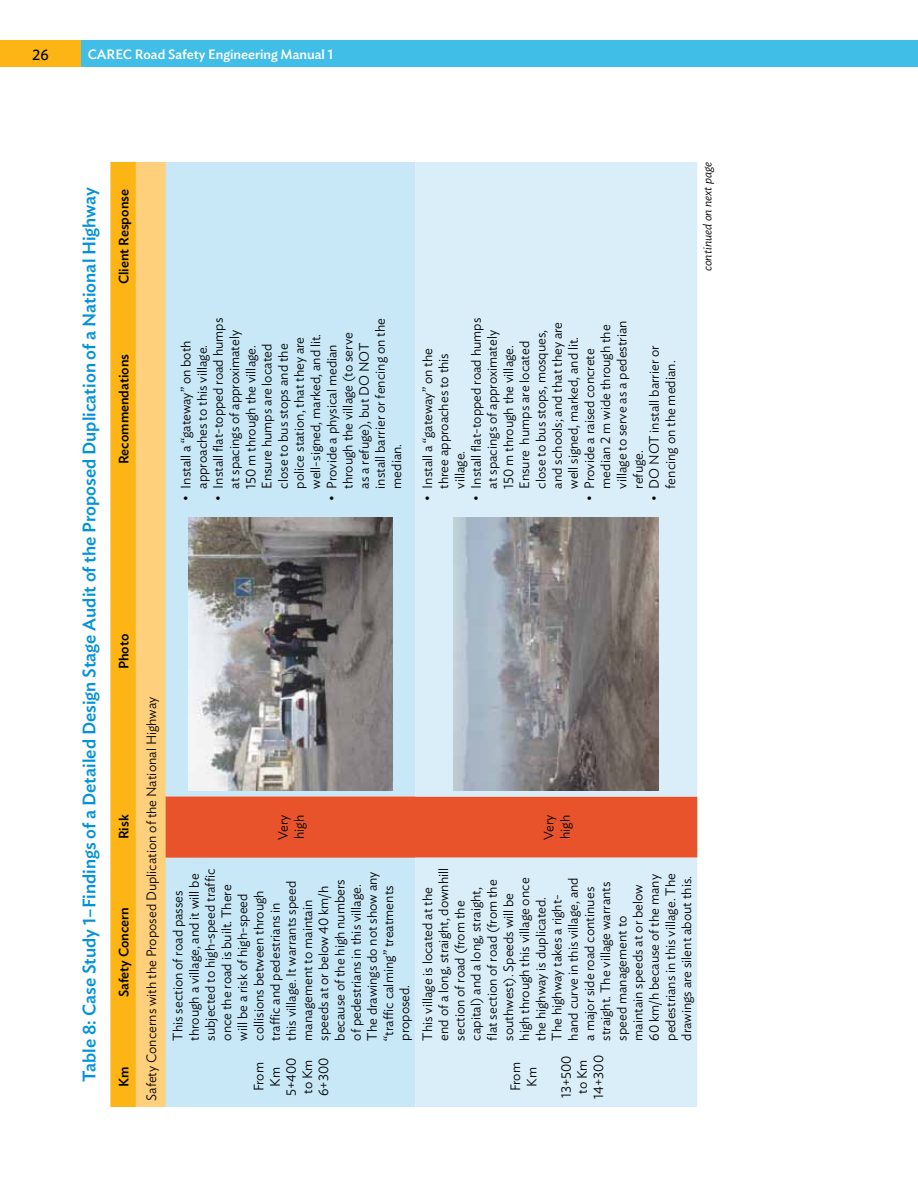
<style>
.page{position:relative;width:918px;height:1188px;background:#fff}
.page>*{position:absolute;margin:0;border:0;box-sizing:border-box;transform-origin:0 0}
.t1{font:500 18px "Ideal Sans";color:#0093d8}
.t2{font:15px "Ideal Sans";color:#000}
.t3{font:300 13.5px/16.2px "Ideal Sans";color:#000}
.t4{font:500 13.5px "Ideal Sans";color:#000}
.t5{font:500 13.5px "Ideal Sans";color:#fff}
.t6{font:italic 300 12px "Ideal Sans";color:#000}
</style>
<div class="page">
<div style="left:0;top:40px;width:81px;height:28px;background:#fcb515"></div>
<div style="left:81px;top:40px;width:837px;height:28px;background:#41bee8"></div>
<svg style="left:110px;top:162px;width:26px;height:945px"></svg>
<div style="left:136px;top:162px;width:30px;height:945px;background:#ffd07b"></div>
<div style="left:166px;top:162px;width:249px;height:945px;background:#c8e7f7"></div>
<div style="left:166px;top:796px;width:249px;height:62px;background:#e9532b"></div>
<svg style="left:415px;top:162px;width:282px;height:945px;fill:#d9eef9"></svg>
<img style="left:188px;top:518px;width:205px;height:272px">
<img style="left:454px;top:517px;width:205px;height:273px">
<p class="t2" style="left:32px;top:43px;width:18px">26</p>
<p class="t5" style="left:88px;top:44px;width:247px">CAREC Road Safety Engineering Manual 1</p>
<h1 class="t1" style="left:75px;top:1082px;width:896px;rotate:-90deg">Table 8: Case Study 1–Findings of a Detailed Design Stage Audit of the Proposed Duplication of a National Highway</h1>
<p class="t4" style="left:113px;top:284px;width:97px;rotate:-90deg">Client Response</p>
<p class="t4" style="left:113px;top:464px;width:112px;rotate:-90deg">Recommendations</p>
<p class="t3" style="left:209px;top:489px;width:172px;text-indent:-12px;rotate:-90deg">• Install flat-topped road humps at spacings of approximately<br>150 m through the village.<br>Ensure humps are located close to bus stops and the police station, that they are well-signed, marked, and lit.</p>
<p class="t3" style="left:322px;top:489px;width:172px;text-indent:-12px;rotate:-90deg">• Provide a physical median through the village (to serve as a refuge), but DO NOT install barrier or fencing on the median.</p>
<p class="t3" style="left:177px;top:501px;width:162px;text-align:center;rotate:-90deg">• Install a “gateway” on both approaches to this village.</p>
<p class="t3" style="left:467px;top:489px;width:172px;text-indent:-12px;rotate:-90deg">• Install flat-topped road humps at spacings of approximately<br>150 m through the village.<br>Ensure humps are located close to bus stops, mosques, and schools; and that they are well signed, marked, and lit.</p>
<p class="t3" style="left:580px;top:489px;width:170px;text-indent:-12px;rotate:-90deg">• Provide a raised concrete median 2 m wide through the village to serve as a pedestrian refuge.</p>
<p class="t3" style="left:645px;top:501px;width:157px;text-align:center;rotate:-90deg">• DO NOT install barrier or fencing on the median.</p>
<p class="t3" style="left:418px;top:489px;width:142px;text-indent:-12px;rotate:-90deg">• Install a “gateway” on the three approaches to this village.</p>
<p class="t6" style="left:698px;top:271px;width:111px;rotate:-90deg">continued on next page</p>
<p class="t4" style="left:113px;top:669px;width:37px;rotate:-90deg">Photo</p>
<p class="t4" style="left:113px;top:839px;width:26px;rotate:-90deg">Risk</p>
<p class="t4" style="left:113px;top:997px;width:92px;rotate:-90deg">Safety Concern</p>
<p class="t4" style="left:113px;top:1087px;width:22px;rotate:-90deg">Km</p>
<p class="t3" style="left:142px;top:1101px;width:406px;rotate:-90deg">Safety Concerns with the Proposed Duplication of the National Highway</p>
<p class="t3" style="left:274px;top:840px;width:27px;rotate:-90deg">Very high</p>
<p class="t3" style="left:540px;top:840px;width:27px;rotate:-90deg">Very high</p>
<p class="t3" style="left:169px;top:1041px;width:173px;rotate:-90deg">This section of road passes through a village, and it will be subjected to high-speed traffic once the road is built. There will be a risk of high-speed collisions between through traffic and pedestrians in<br>this village. It warrants speed management to maintain speeds at or below 40 km/h because of the high numbers of pedestrians in this village.<br>The drawings do not show any “traffic calming” treatments proposed.</p>
<p class="t3" style="left:250px;top:1096px;width:40px;text-align:center;rotate:-90deg">From<br>Km<br>5+400 to Km<br>6+300</p>
<p class="t3" style="left:418px;top:1041px;width:174px;rotate:-90deg">This village is located at the end of a long, straight, downhill section of road (from the capital) and a long, straight, flat section of road (from the southwest). Speeds will be high through this village once the highway is duplicated.<br>The highway takes a right&shy;hand curve in this village, and a major side road continues straight. The village warrants speed management to maintain speeds at or below<br>60 km/h because of the many pedestrians in this village. The drawings are silent about this.</p>
<p class="t3" style="left:506px;top:1091px;width:31px;text-align:center;rotate:-90deg">From<br>Km</p>
<p class="t3" style="left:557px;top:1099px;width:45px;text-align:center;rotate:-90deg">13+500 to Km<br>14+300</p>
</div>
